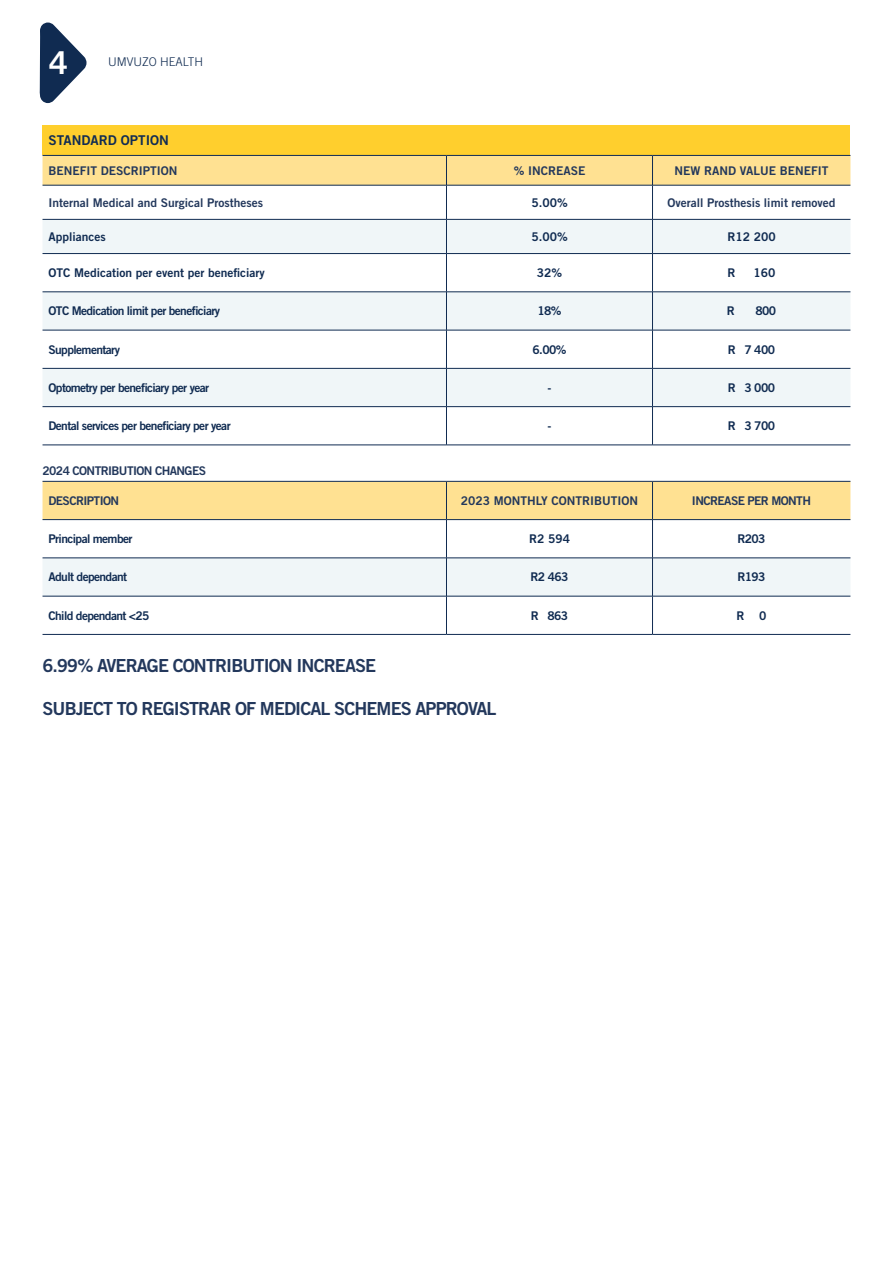
<style>
.page{position:relative;width:893px;height:1263px;background:#fff}
.page>*{position:absolute;margin:0;border:0;box-sizing:border-box;transform-origin:0 0}
.t1{font:31.5px "Trade Gothic LT Std Bd 2";color:#fff}
.t2{font:18px "Trade Gothic LT Std Bd 2";letter-spacing:-.05em;color:#23385c}
.t3{font:13.5px "Trade Gothic LT Std Bd 2";color:#112c53}
.t4{font:12px "Trade Gothic LT Std Bd 2";letter-spacing:-.05em;color:#102b51}
.t5{font:12px "Trade Gothic LT Std Bd 2";color:#23385c}
.t6{font:12px "Trade Gothic LT Std Bd 2";letter-spacing:-.05em;color:#23385c}
.t7{font:12px "Trade Gothic LT Std Bd 2";color:#102b51}
.t8{font:300 12px "Trade Gothic LT Std";color:#102b51}
</style>
<div class="page">
<svg style="left:39px;top:22px;width:48px;height:81px"></svg>
<div style="left:43px;top:125px;width:807px;height:30px;background:#ffcf2d"></div>
<svg style="left:43px;top:220px;width:807px;height:186px;fill:#f0f6f8"></svg>
<div style="left:43px;top:156px;width:807px;height:29px;background:#ffe192"></div>
<hr style="left:446px;top:185px;width:1px;height:34px;background:#102b51">
<hr style="left:652px;top:185px;width:1px;height:34px;background:#102b51">
<hr style="left:446px;top:254px;width:1px;height:38px;background:#102b51">
<hr style="left:652px;top:254px;width:1px;height:38px;background:#102b51">
<hr style="left:446px;top:292px;width:1px;height:38px;background:#102b51">
<hr style="left:652px;top:292px;width:1px;height:38px;background:#102b51">
<hr style="left:446px;top:330px;width:1px;height:38px;background:#102b51">
<hr style="left:652px;top:330px;width:1px;height:38px;background:#102b51">
<hr style="left:446px;top:369px;width:1px;height:37px;background:#102b51">
<hr style="left:652px;top:369px;width:1px;height:37px;background:#102b51">
<hr style="left:446px;top:407px;width:1px;height:38px;background:#102b51">
<hr style="left:652px;top:407px;width:1px;height:38px;background:#102b51">
<hr style="left:43px;top:185px;width:403px;height:1px;background:#102b51">
<hr style="left:446px;top:185px;width:206px;height:1px;background:#102b51">
<hr style="left:652px;top:185px;width:198px;height:1px;background:#102b51">
<hr style="left:43px;top:219px;width:403px;height:1px;background:#102b51">
<hr style="left:446px;top:219px;width:206px;height:1px;background:#102b51">
<hr style="left:652px;top:219px;width:198px;height:1px;background:#102b51">
<hr style="left:43px;top:253px;width:403px;height:1px;background:#102b51">
<hr style="left:446px;top:253px;width:206px;height:1px;background:#102b51">
<hr style="left:652px;top:253px;width:198px;height:1px;background:#102b51">
<hr style="left:446px;top:220px;width:1px;height:33px;background:#102b51">
<hr style="left:652px;top:220px;width:1px;height:33px;background:#102b51">
<hr style="left:43px;top:292px;width:403px;height:1px;background:#102b51">
<hr style="left:446px;top:292px;width:206px;height:1px;background:#102b51">
<hr style="left:652px;top:292px;width:198px;height:1px;background:#102b51">
<hr style="left:43px;top:330px;width:403px;height:1px;background:#102b51">
<hr style="left:446px;top:330px;width:206px;height:1px;background:#102b51">
<hr style="left:652px;top:330px;width:198px;height:1px;background:#102b51">
<hr style="left:43px;top:368px;width:403px;height:1px;background:#102b51">
<hr style="left:446px;top:368px;width:206px;height:1px;background:#102b51">
<hr style="left:652px;top:368px;width:198px;height:1px;background:#102b51">
<hr style="left:43px;top:406px;width:403px;height:1px;background:#102b51">
<hr style="left:446px;top:406px;width:206px;height:1px;background:#102b51">
<hr style="left:652px;top:406px;width:198px;height:1px;background:#102b51">
<hr style="left:43px;top:445px;width:403px;height:1px;background:#102b51">
<hr style="left:446px;top:445px;width:206px;height:1px;background:#102b51">
<hr style="left:652px;top:445px;width:198px;height:1px;background:#102b51">
<hr style="left:43px;top:155px;width:403px;height:1px;background:#102b51">
<hr style="left:446px;top:155px;width:206px;height:1px;background:#102b51">
<hr style="left:652px;top:155px;width:198px;height:1px;background:#102b51">
<div style="left:43px;top:482px;width:807px;height:37px;background:#ffe192"></div>
<div style="left:43px;top:559px;width:807px;height:37px;background:#f0f6f8"></div>
<hr style="left:446px;top:481px;width:1px;height:38px;background:#102b51">
<hr style="left:652px;top:481px;width:1px;height:38px;background:#102b51">
<hr style="left:446px;top:520px;width:1px;height:38px;background:#102b51">
<hr style="left:652px;top:520px;width:1px;height:38px;background:#102b51">
<hr style="left:446px;top:558px;width:1px;height:38px;background:#102b51">
<hr style="left:652px;top:558px;width:1px;height:38px;background:#102b51">
<hr style="left:446px;top:596px;width:1px;height:38px;background:#102b51">
<hr style="left:652px;top:596px;width:1px;height:38px;background:#102b51">
<hr style="left:43px;top:481px;width:403px;height:1px;background:#102b51">
<hr style="left:446px;top:481px;width:206px;height:1px;background:#102b51">
<hr style="left:652px;top:481px;width:198px;height:1px;background:#102b51">
<hr style="left:43px;top:519px;width:403px;height:1px;background:#102b51">
<hr style="left:446px;top:519px;width:206px;height:1px;background:#102b51">
<hr style="left:652px;top:519px;width:198px;height:1px;background:#102b51">
<hr style="left:43px;top:558px;width:403px;height:1px;background:#102b51">
<hr style="left:446px;top:558px;width:206px;height:1px;background:#102b51">
<hr style="left:652px;top:558px;width:198px;height:1px;background:#102b51">
<hr style="left:43px;top:596px;width:403px;height:1px;background:#102b51">
<hr style="left:446px;top:596px;width:206px;height:1px;background:#102b51">
<hr style="left:652px;top:596px;width:198px;height:1px;background:#102b51">
<hr style="left:43px;top:634px;width:403px;height:1px;background:#102b51">
<hr style="left:446px;top:634px;width:206px;height:1px;background:#102b51">
<hr style="left:652px;top:634px;width:198px;height:1px;background:#102b51">
<h1 class="t1" style="left:49px;top:43px;width:21px">4</h1>
<p class="t8" style="left:108px;top:55px;width:97px">UMVUZO HEALTH</p>
<p class="t3" style="left:49px;top:132px;width:122px">STANDARD OPTION</p>
<p class="t5" style="left:49px;top:163px;width:130px">BENEFIT DESCRIPTION</p>
<p class="t5" style="left:514px;top:163px;width:73px">% INCREASE</p>
<p class="t5" style="left:674px;top:163px;width:155px">NEW RAND VALUE BENEFIT</p>
<p class="t5" style="left:49px;top:195px;width:216px">Internal Medical and Surgical Prostheses</p>
<p class="t4" style="left:531px;top:195px;width:38px">5.00%</p>
<p class="t5" style="left:667px;top:195px;width:170px">Overall Prosthesis limit removed</p>
<p class="t7" style="left:49px;top:229px;width:59px">Appliances</p>
<p class="t4" style="left:531px;top:229px;width:38px">5.00%</p>
<p class="t4" style="left:727px;top:229px;width:50px">R12 200</p>
<p class="t7" style="left:49px;top:265px;width:218px">OTC Medication per event per beneficiary</p>
<p class="t4" style="left:537px;top:265px;width:27px">32%</p>
<p class="t4" style="left:727px;top:265px;width:10px">R</p>
<p class="t4" style="left:754px;top:265px;width:23px">160</p>
<p class="t4" style="left:49px;top:304px;width:173px">OTC Medication limit per beneficiary</p>
<p class="t4" style="left:537px;top:304px;width:26px">18%</p>
<p class="t4" style="left:727px;top:304px;width:10px">R</p>
<p class="t4" style="left:755px;top:304px;width:22px">800</p>
<p class="t4" style="left:49px;top:342px;width:73px">Supplementary</p>
<p class="t4" style="left:532px;top:342px;width:35px">6.00%</p>
<p class="t4" style="left:728px;top:342px;width:49px">R 7 400</p>
<p class="t4" style="left:49px;top:380px;width:162px">Optometry per beneficiary per year</p>
<p class="t4" style="left:547px;top:380px;width:5px">-</p>
<p class="t4" style="left:728px;top:380px;width:49px">R 3 000</p>
<p class="t4" style="left:49px;top:418px;width:184px">Dental services per beneficiary per year</p>
<p class="t4" style="left:547px;top:418px;width:5px">-</p>
<p class="t4" style="left:728px;top:418px;width:49px">R 3 700</p>
<p class="t6" style="left:43px;top:463px;width:165px">2024 CONTRIBUTION CHANGES</p>
<p class="t6" style="left:49px;top:493px;width:72px">DESCRIPTION</p>
<p class="t5" style="left:461px;top:493px;width:179px">2023 MONTHLY CONTRIBUTION</p>
<p class="t6" style="left:692px;top:493px;width:121px">INCREASE PER MONTH</p>
<p class="t4" style="left:49px;top:531px;width:85px">Principal member</p>
<p class="t4" style="left:529px;top:531px;width:42px">R2 594</p>
<p class="t4" style="left:737px;top:531px;width:30px">R203</p>
<p class="t4" style="left:49px;top:570px;width:80px">Adult dependant</p>
<p class="t4" style="left:530px;top:570px;width:39px">R2 463</p>
<p class="t4" style="left:737px;top:570px;width:30px">R193</p>
<p class="t4" style="left:49px;top:608px;width:103px">Child dependant &lt;25</p>
<p class="t4" style="left:531px;top:608px;width:39px">R 863</p>
<p class="t4" style="left:736px;top:608px;width:32px">R 0</p>
<p class="t2" style="left:43px;top:654px;width:335px">6.99% AVERAGE CONTRIBUTION INCREASE</p>
<p class="t2" style="left:43px;top:697px;width:456px">SUBJECT TO REGISTRAR OF MEDICAL SCHEMES APPROVAL</p>
</div>
